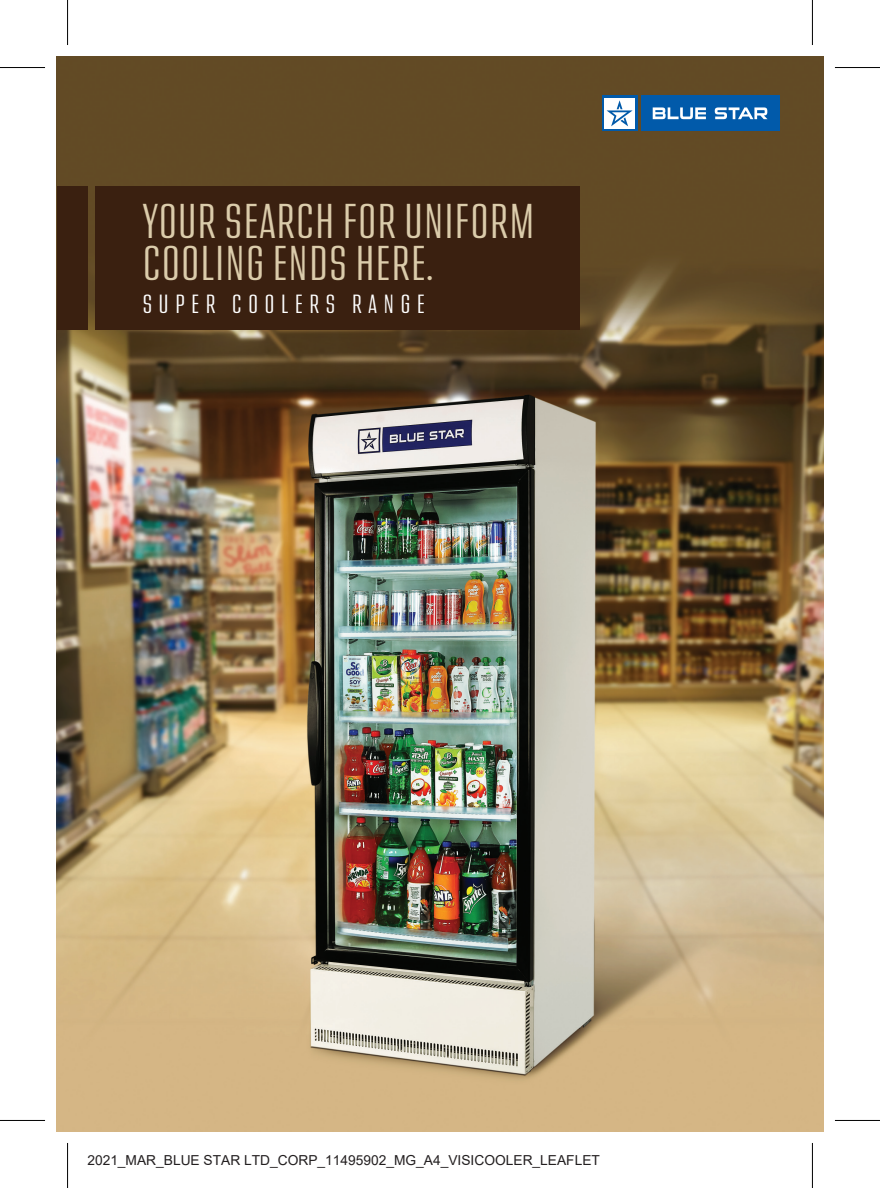
<style>
.page{position:relative;width:880px;height:1188px;background:#fff}
.page>*{position:absolute;margin:0;border:0;box-sizing:border-box;transform-origin:0 0}
.t1{font:300 condensed 48.75px/42.2px "Address Sans Pro";letter-spacing:.01em;color:#dbccab}
.t2{font:300 condensed 26.25px "Address Sans Pro";letter-spacing:.235em;color:#fff}
.t3{font:13.75px "Arial";color:#231f20}
</style>
<div class="page">
<img style="left:57px;top:57px;width:765px;height:1073px">
<div style="left:95px;top:186px;width:484px;height:143px;background:#3a2010"></div>
<div style="left:57px;top:186px;width:30px;height:143px;background:#3a2010"></div>
<svg style="left:601px;top:96px;width:36px;height:35px"></svg>
<div style="left:604px;top:98px;width:30px;height:31px;background:#fff"></div>
<div style="left:640px;top:96px;width:138px;height:35px;background:#015aaa"></div>
<svg style="left:652px;top:107px;width:53px;height:12px"></svg>
<svg style="left:714px;top:107px;width:53px;height:12px"></svg>
<svg style="left:606px;top:100px;width:26px;height:26px"></svg>
<hr style="left:67px;top:0;width:1px;height:45px;background:#000">
<hr style="left:0;top:67px;width:45px;height:1px;background:#000">
<hr style="left:0;top:1120px;width:45px;height:1px;background:#000">
<hr style="left:67px;top:1142px;width:1px;height:45px;background:#000">
<hr style="left:811px;top:0;width:1px;height:45px;background:#000">
<hr style="left:834px;top:67px;width:45px;height:1px;background:#000">
<hr style="left:834px;top:1120px;width:45px;height:1px;background:#000">
<hr style="left:811px;top:1142px;width:1px;height:45px;background:#000">
<h1 class="t1" style="left:142px;top:202px;width:393px">YOUR SEARCH FOR UNIFORM<br>COOLING ENDS HERE.</h1>
<h2 class="t2" style="left:142px;top:290px;width:284px">SUPER COOLERS RANGE</h2>
<p class="t3" style="left:87px;top:1151px;width:514px">2021_MAR_BLUE STAR LTD_CORP_11495902_MG_A4_VISICOOLER_LEAFLET</p>
</div>
